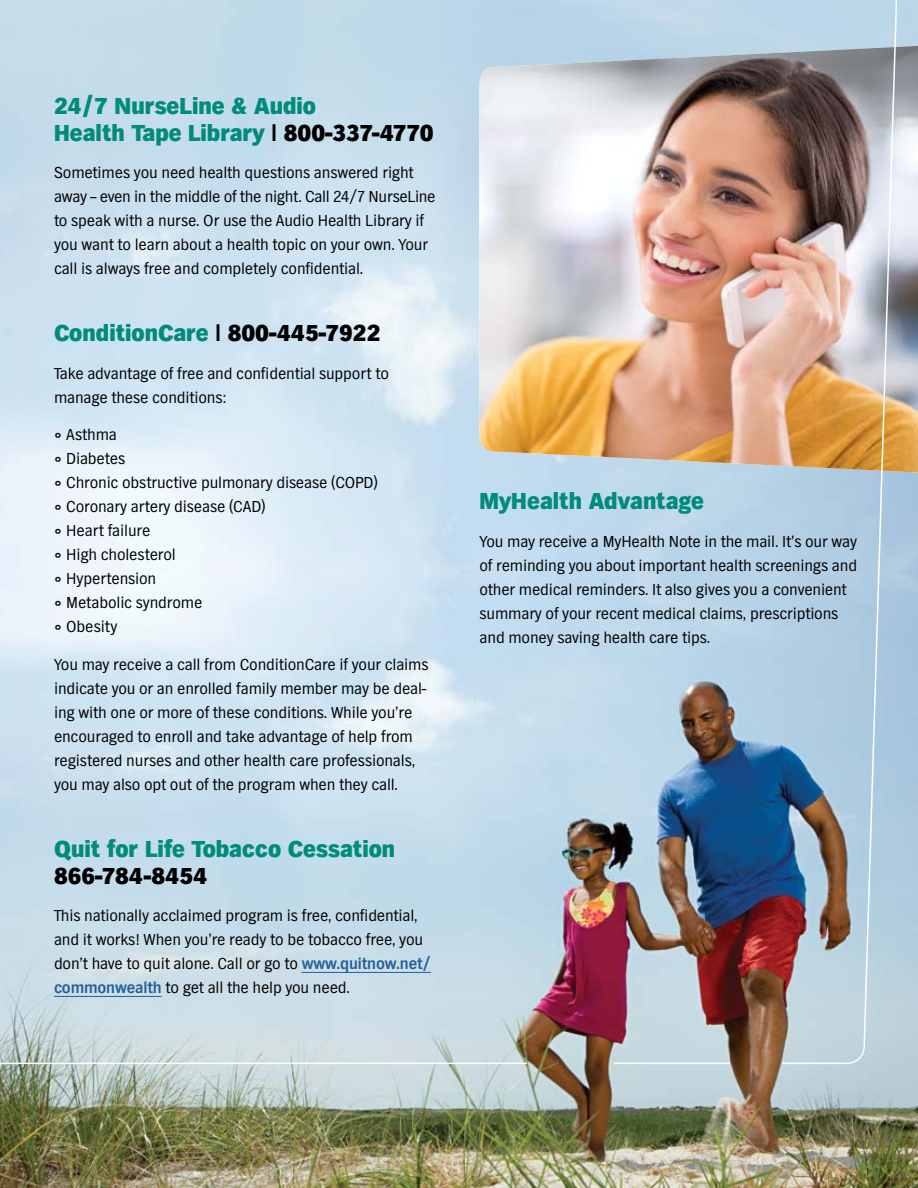
<style>
.page{position:relative;width:918px;height:1188px;background:#fff}
.page>*{position:absolute;margin:0;border:0;box-sizing:border-box;transform-origin:0 0}
.t1{font:800 24px/27px "TV Nord EF";color:#008b7b}
.t2{font:800 24px "TV Nord EF";color:#000}
.t3{font:16.5px/24px "TV Nord EF";letter-spacing:-.01em;color:#000}
.s1{font-weight:700;color:#000}
.s2{color:#000}
.s3{font-weight:700;font-size:18px}
.s4{font-weight:700;color:#215e9e}
</style>
<div class="page">
<img style="left:0;top:1144px;width:918px;height:44px">
<img style="left:0;top:0;width:918px;height:1144px">
<hr style="left:302px;top:972px;width:129px;height:1px;background:#215e9e">
<hr style="left:54px;top:996px;width:108px;height:1px;background:#215e9e">
<img style="left:527px;top:995px;width:86px;height:193px">
<img style="left:730px;top:995px;width:52px;height:193px">
<h1 class="t1" style="left:54px;top:93px;width:381px">24/7 NurseLine &amp; Audio<br>Health Tape Library <span class="s1">l</span> <span class="s2">800-337-4770</span></h1>
<p class="t3" style="left:54px;top:161px;width:383px">Sometimes you need health questions answered right away – even in the middle of the night. Call 24/7 NurseLine to speak with a nurse. Or use the Audio Health Library if you want to learn about a health topic on your own. Your call is always free and completely confidential.</p>
<h1 class="t1" style="left:54px;top:320px;width:328px">ConditionCare <span class="s1">l</span> <span class="s2">800-445-7922</span></h1>
<p class="t3" style="left:54px;top:361px;width:336px">Take advantage of free and confidential support to manage these conditions:</p>
<p class="t3" style="left:54px;top:423px;width:325px"><span class="s3">°</span> Asthma<br><span class="s3">°</span> Diabetes<br><span class="s3">°</span> Chronic obstructive pulmonary disease (COPD) <span class="s3">°</span> Coronary artery disease (CAD)<br><span class="s3">°</span> Heart failure<br><span class="s3">°</span> High cholesterol<br><span class="s3">°</span> Hypertension<br><span class="s3">°</span> Metabolic syndrome<br><span class="s3">°</span> Obesity</p>
<p class="t3" style="left:54px;top:652px;width:376px">You may receive a call from ConditionCare if your claims indicate you or an enrolled family member may be deal&shy;ing with one or more of these conditions. While you’re encouraged to enroll and take advantage of help from registered nurses and other health care professionals, you may also opt out of the program when they call.</p>
<h1 class="t1" style="left:54px;top:836px;width:343px">Quit for Life Tobacco Cessation</h1>
<h1 class="t2" style="left:54px;top:862px;width:155px">866-784-8454</h1>
<p class="t3" style="left:54px;top:904px;width:379px">This nationally acclaimed program is free, confidential, and it works! When you’re ready to be tobacco free, you don’t have to quit alone. Call or go to <span class="s4">www.quitnow.net/ commonwealth</span> to get all the help you need.</p>
<h1 class="t1" style="left:480px;top:488px;width:226px">MyHealth Advantage</h1>
<p class="t3" style="left:480px;top:529px;width:379px">You may receive a MyHealth Note in the mail. It’s our way of reminding you about important health screenings and other medical reminders. It also gives you a convenient summary of your recent medical claims, prescriptions and money saving health care tips.</p>
</div>
